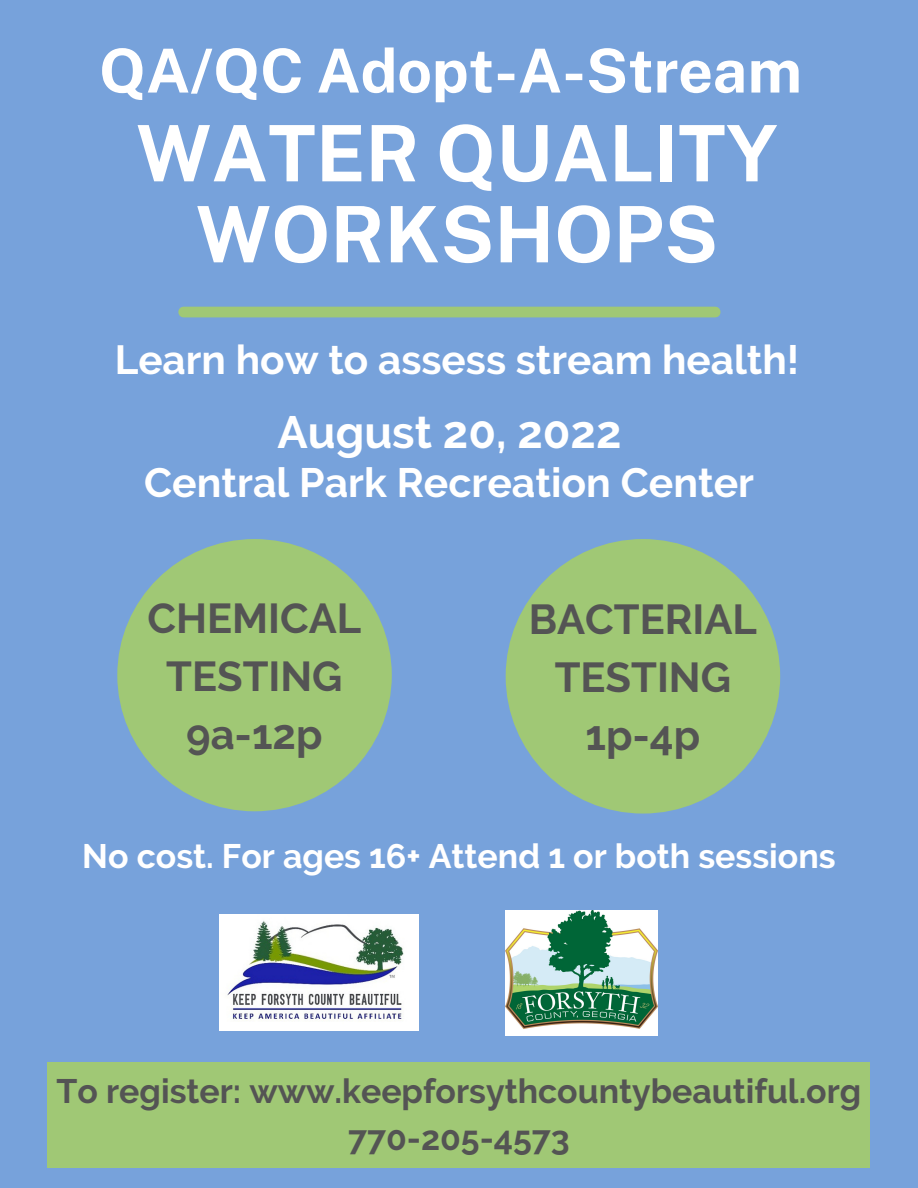
<style>
.page{position:relative;width:918px;height:1188px;background:#77a2db}
.page>*{position:absolute;margin:0;border:0;box-sizing:border-box;transform-origin:0 0}
.t1{font:700 77.85px/81px "Public Sans";color:#fff;text-align:center}
.t2{font:700 60.75px "Public Sans";color:#fff}
.t3{font:700 45.15px "Raleway";color:#fff}
.t4{font:700 41.7px/57.6px "Raleway";color:#545454;text-align:center}
.t5{font:700 40.95px "Raleway";color:#fff}
.t6{font:700 40.5px "Raleway";color:#fff}
.t7{font:700 33.9px "Raleway";color:#545454}
.t8{font:700 33.9px "Raleway";color:#fff}
</style>
<div class="page">
<div style="left:183px;top:307px;width:532px;height:10px;background:#a0c875"></div>
<img style="left:220px;top:915px;width:199px;height:116px">
<img style="left:506px;top:910px;width:152px;height:125px">
<div style="left:117px;top:539px;width:275px;height:272px;background:#a0c875;border-radius:50%"></div>
<div style="left:506px;top:539px;width:274px;height:275px;background:#a0c875;border-radius:50%"></div>
<div style="left:48px;top:1062px;width:822px;height:106px;background:#a0c875"></div>
<p class="t2" style="left:99px;top:35px;width:704px">QA/QC Adopt-A-Stream</p>
<p class="t1" style="left:136px;top:113px;width:643px">WATER QUALITY<br>WORKSHOPS</p>
<p class="t6" style="left:115px;top:336px;width:686px">Learn how to assess stream health!</p>
<p class="t3" style="left:278px;top:406px;width:345px">August 20, 2022</p>
<p class="t5" style="left:144px;top:458px;width:611px">Central Park Recreation Center</p>
<p class="t4" style="left:148px;top:590px;width:215px">CHEMICAL<br>TESTING</p>
<p class="t4" style="left:186px;top:705px;width:138px">9a-12p</p>
<p class="t4" style="left:529px;top:590px;width:230px">BACTERIAL<br>TESTING</p>
<p class="t4" style="left:585px;top:706px;width:116px">1p-4p</p>
<p class="t8" style="left:82px;top:836px;width:755px">No cost. For ages 16+ Attend 1 or both sessions</p>
<p class="t7" style="left:57px;top:1071px;width:806px">To register: www.keepforsythcountybeautiful.org</p>
<p class="t7" style="left:348px;top:1118px;width:223px">770-205-4573</p>
</div>
